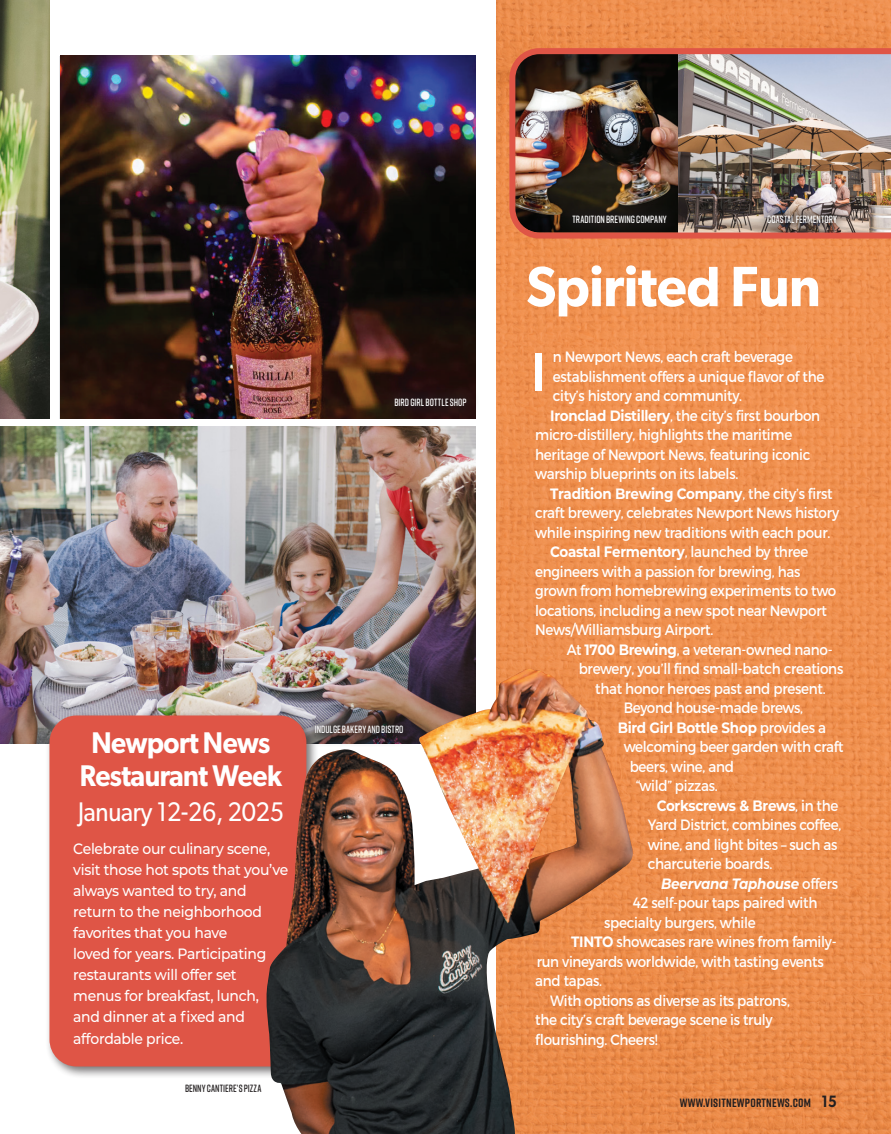
<style>
.page{position:relative;width:891px;height:1134px;background:#fff}
.page>*{position:absolute;margin:0;border:0;box-sizing:border-box;transform-origin:0 0}
.Pull_Qoute{font:600 57px "Gibson";letter-spacing:-.01em;color:#fff;scale:.95 1}
.t1{font:54px "Montserrat";color:#fff}
.Pull_Qoute-2{font:600 30px/33px "Gibson";letter-spacing:-.02em;color:#fff;text-align:center;scale:.9 1}
.Pull_Qoute-3{font:27px "Gibson";letter-spacing:-.01em;color:#fff;scale:.9 1}
.t2{font:15px/19.5px "Montserrat";letter-spacing:-.02em;color:#fff;scale:.9 1}
.t3{font:500 15px/21px "Montserrat";letter-spacing:-.02em;color:#fff;scale:.93 1}
.t4{font:700 15px "Montserrat";letter-spacing:-.02em;color:#fff;scale:.9 1}
.t5{font:italic 700 15px "Montserrat";letter-spacing:-.02em;color:#fff;scale:.9 1}
.t6{font:700 12px "Rift";letter-spacing:.02em;color:#231f20}
.t7{font:600 10.5px "Rift Soft";letter-spacing:.005em;color:#fff;scale:.9 1}
.t8{font:600 10.5px "Rift Soft";letter-spacing:.01em;color:#231f20;scale:.9 1}
.s1{font-weight:700}
.s2{font-weight:400}
.s3{font-weight:400;font-style:normal}
.s4{font-family:"Gibson";font-weight:600;font-size:16.5px}
</style>
<div class="page">
<svg style="left:496px;top:0;width:395px;height:1134px;background:#ed8e4c"></svg>
<img style="left:0;top:426px;width:476px;height:317px">
<img style="left:0;top:0;width:49px;height:418px">
<div style="left:45px;top:711px;width:273px;height:368px;background:#231f20;opacity:.6"></div>
<div style="left:49px;top:716px;width:257px;height:350px;background:#df5546;border-radius:27px"></div>
<img style="left:60px;top:56px;width:416px;height:362px">
<div style="left:381px;top:384px;width:99px;height:37px;background:#231f20;opacity:.72"></div>
<img style="left:264px;top:669px;width:373px;height:465px">
<img style="left:509px;top:48px;width:382px;height:191px">
<p class="t7" style="left:394px;top:395px;width:82px">BIRD GIRL BOTTLE SHOP</p>
<p class="Pull_Qoute-2" style="left:80px;top:726px;width:226px">Newport News<br>Restaurant Week</p>
<p class="Pull_Qoute-3" style="left:78px;top:795px;width:230px">January 12-26, 2025</p>
<p class="t3" style="left:73px;top:837px;width:233px">Celebrate our culinary scene, visit those hot spots that you’ve always wanted to try, and return to the neighborhood favorites that you have<br>loved for years. Participating restaurants will offer set menus for breakfast, lunch, and dinner at a fixed and</p>
<p class="t3" style="left:73px;top:1028px;width:120px">affordable price.</p>
<p class="t8" style="left:185px;top:1081px;width:86px">BENNY CANTIERE’S PIZZA</p>
<p class="t7" style="left:315px;top:722px;width:100px">INDULGE BAKERY AND BISTRO</p>
<p class="t7" style="left:572px;top:212px;width:106px">TRADITION BREWING COMPANY</p>
<p class="t7" style="left:767px;top:212px;width:79px">COASTAL FERMENTORY</p>
<p class="Pull_Qoute" style="left:526px;top:252px;width:311px">Spirited Fun</p>
<p class="t2" style="left:553px;top:347px;width:303px">n Newport News, each craft beverage establishment offers a unique flavor of the city’s history and community.</p>
<p class="t2" style="left:535px;top:406px;width:318px;text-indent:15px"><span class="s1">Ironclad Distillery</span>, the city’s first bourbon micro-distillery, highlights the maritime heritage of Newport News, featuring iconic warship blueprints on its labels.</p>
<p class="t2" style="left:535px;top:484px;width:339px;text-align:center"><span class="s1">Tradition Brewing Company</span>, the city’s first craft brewery, celebrates Newport News history while inspiring new traditions with each pour.</p>
<p class="t2" style="left:535px;top:542px;width:336px;text-indent:15px"><span class="s1">Coastal Fermentory</span>, launched by three engineers with a passion for brewing, has grown from homebrewing experiments to two locations, including a new spot near Newport News/Williamsburg Airport.</p>
<p class="t2" style="left:567px;top:640px;width:297px">At <span class="s1">1700 Brewing</span>, a veteran-owned nano-</p>
<p class="t2" style="left:579px;top:659px;width:296px">brewery, you’ll find small-batch creations</p>
<p class="t2" style="left:595px;top:679px;width:258px">that honor heroes past and present.</p>
<p class="t2" style="left:624px;top:698px;width:201px">Beyond house-made brews,</p>
<p class="t4" style="left:618px;top:717px;width:233px">Bird Girl Bottle Shop <span class="s2">provides a</span></p>
<p class="t2" style="left:624px;top:737px;width:246px">welcoming beer garden with craft</p>
<p class="t2" style="left:630px;top:757px;width:117px">beers, wine, and</p>
<p class="t2" style="left:636px;top:776px;width:93px">“wild” pizzas.</p>
<p class="t2" style="left:648px;top:796px;width:217px;text-indent:9px"><span class="s1">Corkscrews &amp; Brews</span>, in the<br>Yard District, combines coffee, wine, and light bites – such as charcuterie boards.</p>
<p class="t5" style="left:661px;top:873px;width:198px">Beervana Taphouse <span class="s3">offers</span></p>
<p class="t2" style="left:633px;top:893px;width:207px">42 self-pour taps paired with</p>
<p class="t2" style="left:604px;top:913px;width:170px">specialty burgers, while</p>
<p class="t2" style="left:571px;top:932px;width:297px"><span class="s1">TINTO</span> showcases rare wines from family-</p>
<p class="t2" style="left:537px;top:952px;width:321px">run vineyards worldwide, with tasting events</p>
<p class="t2" style="left:535px;top:971px;width:76px">and tapas.</p>
<p class="t2" style="left:535px;top:991px;width:284px;text-indent:15px">With options as diverse as its patrons, the city’s craft beverage scene is truly flourishing. Cheers!</p>
<p class="t1" style="left:530px;top:339px;width:18px">I</p>
<p class="t6" style="left:680px;top:1094px;width:159px">WWW.VISITNEWPORTNEWS.COM <span class="s4">15</span></p>
</div>
